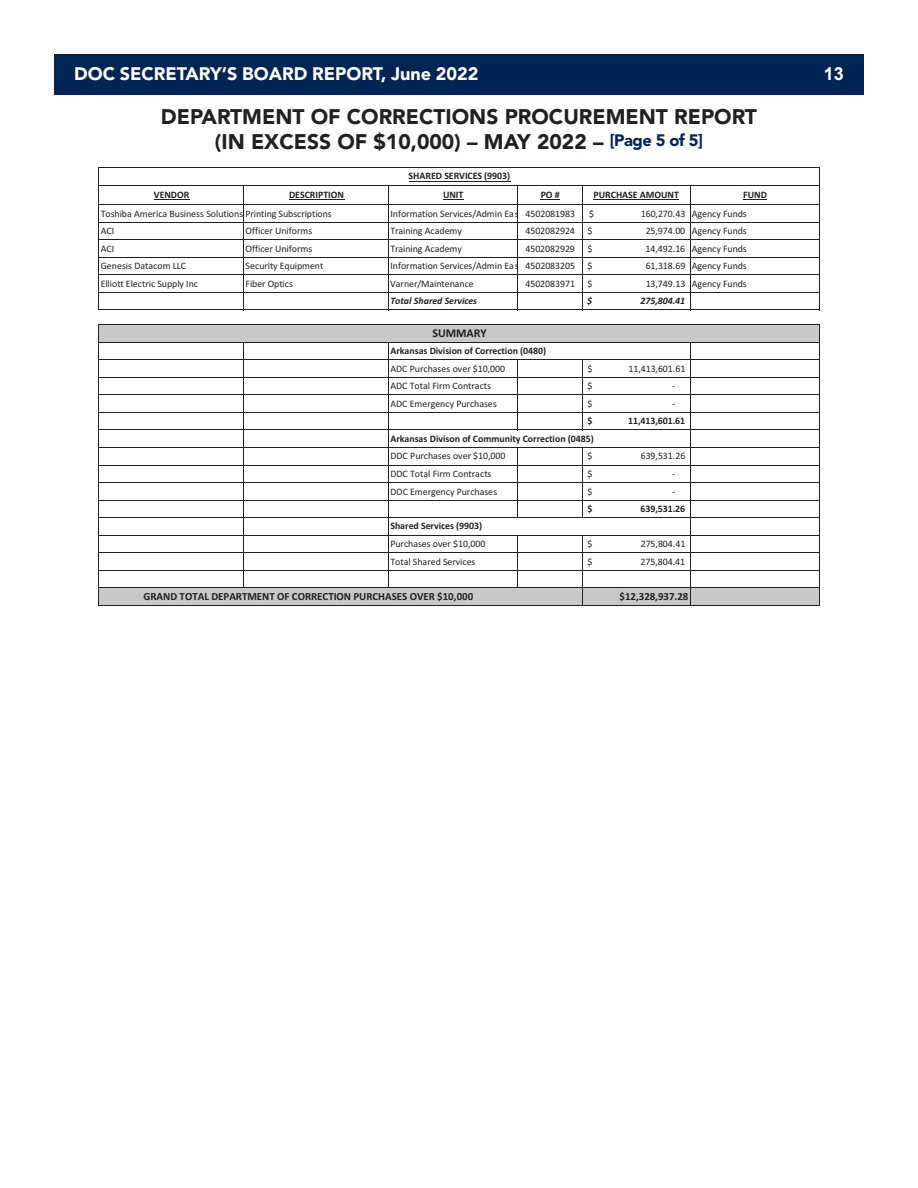
<style>
.page{position:relative;width:918px;height:1188px;background:#fff}
.page>*{position:absolute;margin:0;border:0;box-sizing:border-box;transform-origin:0 0}
.t1{font:900 21px "Avenir LT Std";color:#231f20}
.t2{font:900 18px "Avenir LT Std";color:#fff}
.t3{font:700 18px "Arial";color:#fff}
.t4{font:700 12px "Calibri";letter-spacing:-.005em;color:#231f20}
.t5{font:700 10.95px "Calibri";letter-spacing:-.005em;color:#231f20}
.t6{font:9.9px/17.5px "Calibri";letter-spacing:-.005em;color:#231f20}
.t7{font:700 9.9px "Calibri";letter-spacing:-.005em;color:#231f20}
.t8{font:italic 700 9.9px "Calibri";letter-spacing:-.005em;color:#231f20}
.s1{font-size:16.5px;color:#002553}
.s2{font-weight:700}
</style>
<div class="page">
<div style="left:54px;top:54px;width:810px;height:40px;background:#002553"></div>
<div style="left:99px;top:325px;width:721px;height:17px;background:#c7c8ca"></div>
<div style="left:99px;top:588px;width:721px;height:18px;background:#c7c8ca"></div>
<hr style="left:154px;top:199px;width:35px;height:1px;background:#231f20">
<hr style="left:289px;top:199px;width:55px;height:1px;background:#231f20">
<svg style="left:443px;top:199px;width:21px;height:1px"></svg>
<svg style="left:541px;top:199px;width:19px;height:1px"></svg>
<hr style="left:594px;top:199px;width:85px;height:1px;background:#231f20">
<svg style="left:743px;top:199px;width:24px;height:1px"></svg>
<hr style="left:409px;top:181px;width:102px;height:1px;background:#231f20">
<hr style="left:98px;top:167px;width:1px;height:143px;background:#231f20">
<hr style="left:819px;top:168px;width:1px;height:142px;background:#231f20">
<hr style="left:243px;top:186px;width:1px;height:124px;background:#231f20">
<hr style="left:388px;top:186px;width:1px;height:124px;background:#231f20">
<hr style="left:690px;top:186px;width:1px;height:124px;background:#231f20">
<hr style="left:517px;top:186px;width:1px;height:124px;background:#231f20">
<hr style="left:582px;top:186px;width:1px;height:124px;background:#231f20">
<hr style="left:517px;top:360px;width:1px;height:70px;background:#231f20">
<hr style="left:582px;top:360px;width:1px;height:70px;background:#231f20">
<hr style="left:517px;top:448px;width:1px;height:70px;background:#231f20">
<hr style="left:582px;top:448px;width:1px;height:70px;background:#231f20">
<hr style="left:98px;top:324px;width:1px;height:282px;background:#231f20">
<hr style="left:819px;top:325px;width:1px;height:281px;background:#231f20">
<hr style="left:243px;top:343px;width:1px;height:245px;background:#231f20">
<hr style="left:388px;top:343px;width:1px;height:245px;background:#231f20">
<hr style="left:517px;top:536px;width:1px;height:52px;background:#231f20">
<hr style="left:582px;top:536px;width:1px;height:70px;background:#231f20">
<hr style="left:690px;top:343px;width:1px;height:263px;background:#231f20">
<hr style="left:99px;top:167px;width:721px;height:1px;background:#231f20">
<hr style="left:99px;top:185px;width:721px;height:1px;background:#231f20">
<hr style="left:99px;top:204px;width:721px;height:1px;background:#231f20">
<hr style="left:99px;top:222px;width:721px;height:1px;background:#231f20">
<hr style="left:99px;top:239px;width:721px;height:1px;background:#231f20">
<hr style="left:99px;top:257px;width:721px;height:1px;background:#231f20">
<hr style="left:99px;top:274px;width:721px;height:1px;background:#231f20">
<hr style="left:99px;top:292px;width:721px;height:1px;background:#231f20">
<hr style="left:99px;top:310px;width:721px;height:1px;background:#231f20">
<hr style="left:99px;top:324px;width:721px;height:1px;background:#231f20">
<hr style="left:99px;top:342px;width:721px;height:1px;background:#231f20">
<hr style="left:99px;top:359px;width:721px;height:1px;background:#231f20">
<hr style="left:99px;top:377px;width:721px;height:1px;background:#231f20">
<hr style="left:99px;top:394px;width:721px;height:1px;background:#231f20">
<hr style="left:99px;top:412px;width:721px;height:1px;background:#231f20">
<hr style="left:99px;top:429px;width:721px;height:1px;background:#231f20">
<hr style="left:99px;top:447px;width:721px;height:1px;background:#231f20">
<hr style="left:99px;top:465px;width:721px;height:1px;background:#231f20">
<hr style="left:99px;top:482px;width:721px;height:1px;background:#231f20">
<hr style="left:99px;top:500px;width:721px;height:1px;background:#231f20">
<hr style="left:99px;top:517px;width:721px;height:1px;background:#231f20">
<hr style="left:99px;top:535px;width:721px;height:1px;background:#231f20">
<hr style="left:99px;top:552px;width:721px;height:1px;background:#231f20">
<hr style="left:99px;top:570px;width:721px;height:1px;background:#231f20">
<hr style="left:99px;top:587px;width:721px;height:1px;background:#231f20">
<hr style="left:99px;top:605px;width:721px;height:1px;background:#231f20">
<p class="t2" style="left:74px;top:63px;width:406px">DOC SECRETARY’S BOARD REPORT, June 2022</p>
<p class="t3" style="left:824px;top:61px;width:22px">13</p>
<p class="t1" style="left:161px;top:104px;width:598px">DEPARTMENT OF CORRECTIONS PROCUREMENT REPORT</p>
<p class="t1" style="left:215px;top:129px;width:490px">(IN EXCESS OF $10,000) – MAY 2022 – <span class="s1">[Page 5 of 5]</span></p>
<p class="t7" style="left:154px;top:188px;width:37px">VENDOR</p>
<p class="t7" style="left:289px;top:188px;width:57px">DESCRIPTION</p>
<p class="t7" style="left:443px;top:188px;width:22px">UNIT</p>
<p class="t7" style="left:541px;top:188px;width:21px">PO #</p>
<p class="t7" style="left:594px;top:188px;width:87px">PURCHASE AMOUNT</p>
<p class="t7" style="left:743px;top:188px;width:25px">FUND</p>
<p class="t6" style="left:101px;top:204px;width:233px">Toshiba America Business Solutions Printing Subscriptions</p>
<p class="t6" style="left:390px;top:204px;width:186px">Information Services/Admin Eas 4502081983</p>
<p class="t6" style="left:589px;top:204px;width:7px">$</p>
<p class="t6" style="left:641px;top:204px;width:108px">160,270.43 Agency Funds</p>
<p class="t6" style="left:101px;top:222px;width:15px">ACI</p>
<p class="t6" style="left:246px;top:222px;width:68px">Officer Uniforms</p>
<p class="t6" style="left:390px;top:222px;width:73px">Training Academy</p>
<p class="t6" style="left:525px;top:222px;width:51px">4502082924</p>
<p class="t6" style="left:588px;top:222px;width:7px">$</p>
<p class="t6" style="left:646px;top:222px;width:103px">25,974.00 Agency Funds</p>
<p class="t6" style="left:101px;top:239px;width:15px">ACI</p>
<p class="t6" style="left:246px;top:239px;width:68px">Officer Uniforms</p>
<p class="t6" style="left:390px;top:239px;width:73px">Training Academy</p>
<p class="t6" style="left:525px;top:239px;width:51px">4502082929</p>
<p class="t6" style="left:588px;top:239px;width:7px">$</p>
<p class="t6" style="left:646px;top:239px;width:103px">14,492.16 Agency Funds</p>
<p class="t6" style="left:101px;top:257px;width:87px">Genesis Datacom LLC</p>
<p class="t6" style="left:246px;top:257px;width:79px">Security Equipment</p>
<p class="t6" style="left:390px;top:257px;width:186px">Information Services/Admin Eas 4502083205</p>
<p class="t6" style="left:588px;top:257px;width:7px">$</p>
<p class="t6" style="left:646px;top:257px;width:103px">61,318.69 Agency Funds</p>
<p class="t6" style="left:101px;top:275px;width:99px">Elliott Electric Supply Inc</p>
<p class="t6" style="left:245px;top:275px;width:49px">Fiber Optics</p>
<p class="t6" style="left:390px;top:275px;width:85px">Varner/Maintenance</p>
<p class="t6" style="left:525px;top:275px;width:51px">4502083971</p>
<p class="t6" style="left:588px;top:275px;width:7px">$</p>
<p class="t6" style="left:646px;top:275px;width:103px">13,749.13 Agency Funds</p>
<p class="t8" style="left:390px;top:294px;width:88px">Total Shared Services</p>
<p class="t8" style="left:587px;top:294px;width:7px">$</p>
<p class="t8" style="left:641px;top:294px;width:46px">275,804.41</p>
<p class="t7" style="left:409px;top:169px;width:103px">SHARED SERVICES (9903)</p>
<p class="t4" style="left:433px;top:324px;width:56px">SUMMARY</p>
<p class="t7" style="left:390px;top:344px;width:157px">Arkansas Division of Correction (0480)</p>
<p class="t6" style="left:390px;top:359px;width:116px">ADC Purchases over $10,000</p>
<p class="t6" style="left:587px;top:359px;width:7px">$</p>
<p class="t6" style="left:628px;top:359px;width:58px">11,413,601.61</p>
<p class="t6" style="left:390px;top:377px;width:102px">ADC Total Firm Contracts</p>
<p class="t6" style="left:587px;top:377px;width:7px">$</p>
<p class="t6" style="left:672px;top:377px;width:5px">-</p>
<p class="t6" style="left:390px;top:395px;width:108px">ADC Emergency Purchases</p>
<p class="t6" style="left:672px;top:395px;width:5px">-</p>
<p class="t6" style="left:587px;top:395px;width:7px">$ <span class="s2">$</span></p>
<p class="t7" style="left:628px;top:414px;width:59px">11,413,601.61</p>
<p class="t7" style="left:390px;top:431px;width:205px">Arkansas Divison of Community Correction (0485)</p>
<p class="t6" style="left:390px;top:447px;width:116px">DDC Purchases over $10,000</p>
<p class="t6" style="left:587px;top:447px;width:7px">$</p>
<p class="t6" style="left:641px;top:447px;width:46px">639,531.26</p>
<p class="t6" style="left:390px;top:465px;width:103px">DDC Total Firm Contracts</p>
<p class="t6" style="left:672px;top:465px;width:5px">-</p>
<p class="t6" style="left:587px;top:465px;width:7px">$</p>
<p class="t6" style="left:587px;top:482px;width:7px">$ <span class="s2">$</span></p>
<p class="t6" style="left:390px;top:482px;width:108px">DDC Emergency Purchases</p>
<p class="t6" style="left:672px;top:482px;width:5px">-</p>
<p class="t7" style="left:641px;top:502px;width:46px">639,531.26</p>
<p class="t7" style="left:390px;top:519px;width:93px">Shared Services (9903)</p>
<p class="t6" style="left:390px;top:535px;width:97px">Purchases over $10,000</p>
<p class="t6" style="left:587px;top:535px;width:7px">$</p>
<p class="t6" style="left:641px;top:535px;width:46px">275,804.41</p>
<p class="t6" style="left:390px;top:552px;width:87px">Total Shared Services</p>
<p class="t6" style="left:587px;top:552px;width:7px">$</p>
<p class="t6" style="left:641px;top:552px;width:46px">275,804.41</p>
<p class="t5" style="left:143px;top:589px;width:331px">GRAND TOTAL DEPARTMENT OF CORRECTION PURCHASES OVER $10,000</p>
<p class="t5" style="left:620px;top:589px;width:70px">$12,328,937.28</p>
</div>
